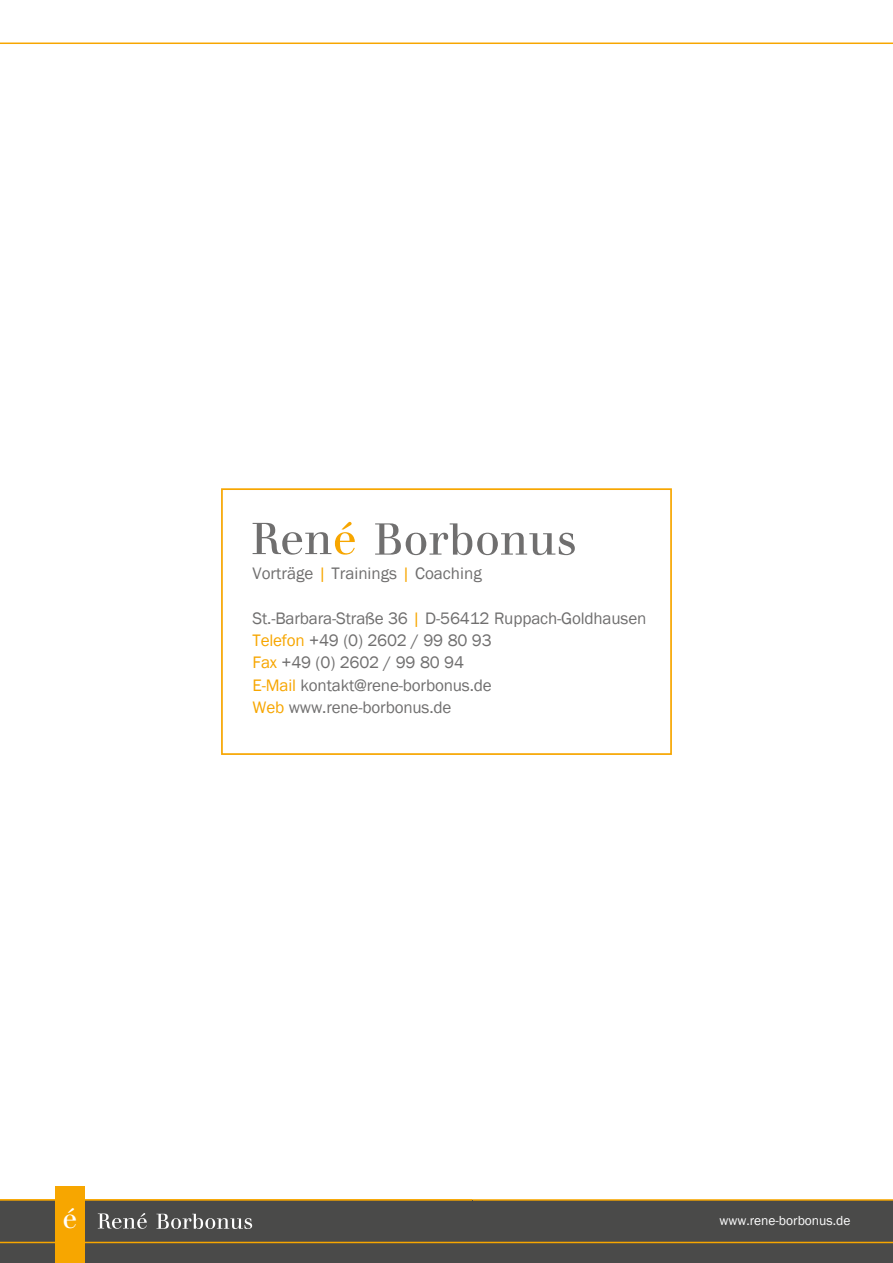
<style>
.page{position:relative;width:893px;height:1263px;background:#fff}
.page>*{position:absolute;margin:0;border:0;box-sizing:border-box;transform-origin:0 0}
.t1{font:27px "Walbaum";color:#fff}
.t2{font:17.1px/22.2px "Franklin Gothic";letter-spacing:-.01em;color:#706f6f}
.t3{font:13.5px "Franklin Gothic";color:#fff}
.s1{color:#f7a600}
</style>
<div class="page">
<hr style="left:0;top:43px;width:893px;height:1px;background:#f7a600">
<div style="left:0;top:1200px;width:893px;height:63px;background:#4a4a49"></div>
<hr style="left:0;top:1199px;width:893px;height:2px;background:#f7a600">
<div style="left:55px;top:1186px;width:30px;height:77px;background:#f7a600"></div>
<svg style="left:98px;top:1213px;width:49px;height:16px"></svg>
<svg style="left:156px;top:1214px;width:96px;height:15px"></svg>
<hr style="left:0;top:1242px;width:893px;height:1px;background:#f7a600">
<div style="left:221px;top:488px;width:451px;height:267px;border:2px solid #f7a600"></div>
<svg style="left:253px;top:522px;width:102px;height:33px"></svg>
<svg style="left:375px;top:523px;width:200px;height:32px"></svg>
<p class="t2" style="left:253px;top:563px;width:231px">Vorträge <span class="s1">|</span> Trainings <span class="s1">|</span> Coaching</p>
<p class="t2" style="left:253px;top:607px;width:395px">St.-Barbara-Straße 36 <span class="s1">|</span> D-56412 Ruppach-Goldhausen <span class="s1">Telefon</span> +49 (0) 2602 / 99 80 93<br><span class="s1">Fax</span> +49 (0) 2602 / 99 80 94<br><span class="s1">E-Mail</span> kontakt@rene-borbonus.de<br><span class="s1">Web</span> www.rene-borbonus.de</p>
<h1 class="t1" style="left:63px;top:1202px;width:17px">é</h1>
<p class="t3" style="left:719px;top:1212px;width:133px">www.rene-borbonus.de</p>
</div>
